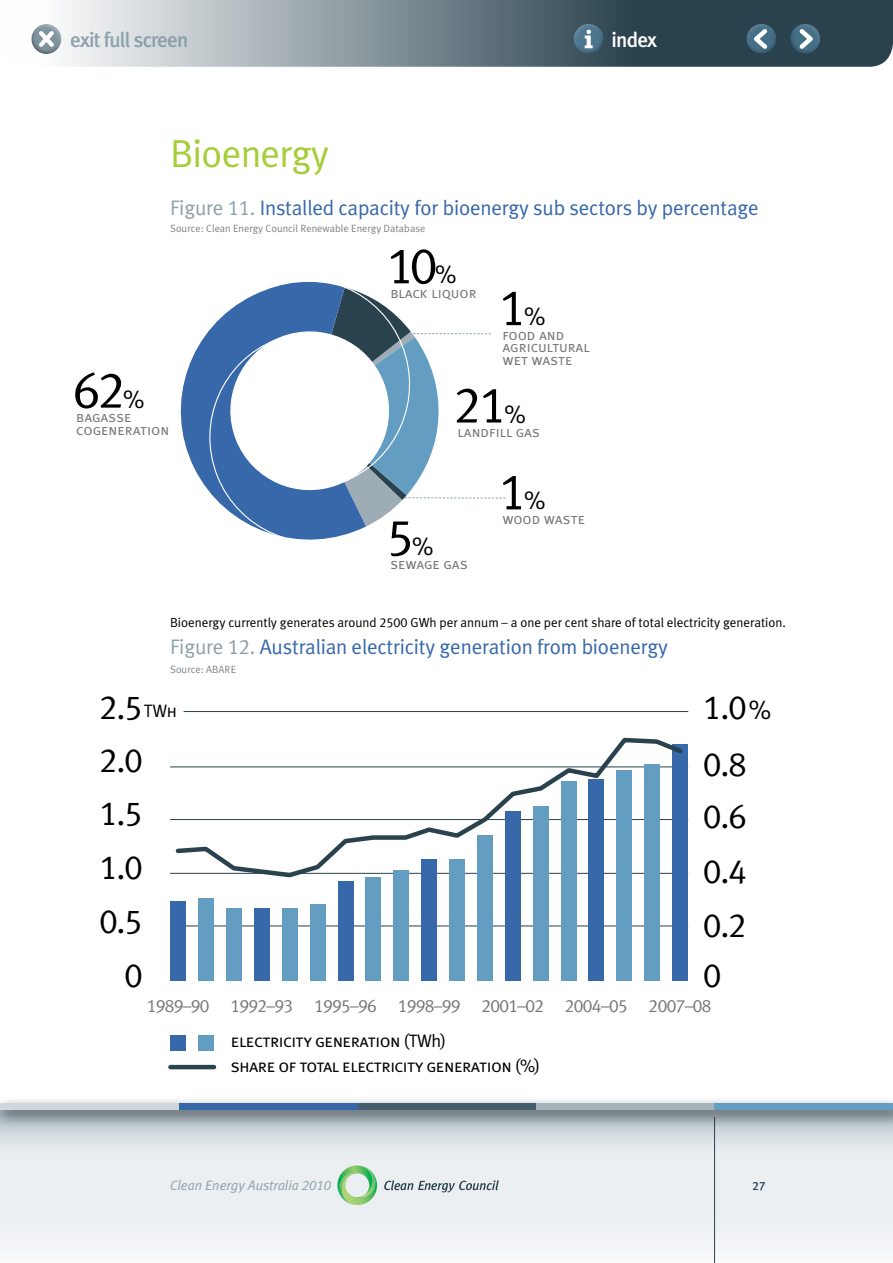
<style>
.page{position:relative;width:893px;height:1263px;background:#fff}
.page>*{position:absolute;margin:0;border:0;box-sizing:border-box;transform-origin:0 0}
.t1{font:51px "Meta Plus Normal Caps";color:#000}
.t2{font:39px "Meta Plus Normal";letter-spacing:-.02em;color:#a6ce39}
.t3{font:34.05px/54px "Meta Plus Normal Caps";color:#000}
.t4{font:21px "Meta Plus Normal";letter-spacing:-.01em;color:#3768a9}
.t5{font:500 21px "Meta Plus";letter-spacing:-.04em;color:#849aa5}
.t6{font:500 21px "Meta Plus";letter-spacing:-.04em;color:#fff}
.t7{font:18px "Meta Plus Normal Caps";letter-spacing:-.03em;color:#000}
.t8{font:18px "Meta Plus Normal Caps";letter-spacing:-.035em;color:#757779}
.t9{font:15.3px/12.8px "Meta Plus Normal Caps";color:#757779}
.t10{font:italic 13.8px "Meta Plus Normal";color:#8ea0aa}
.t11{font:13.2px "Meta Plus Normal";letter-spacing:-.005em;color:#000}
.t12{font:12px "Meta Plus Medium Caps";color:#29424e}
.t13{font:10.5px "Meta Plus Normal";color:#808285}
.s1{color:#8ea0aa}
.s2{font-family:"Meta Plus Normal Caps";color:#8ea0aa}
.s3{font-family:"Meta Plus Normal";font-size:25.5px}
.s4{font-family:"Meta Plus Normal Caps"}
.s5{font-size:26.7px}
.s6{font-family:"Meta Plus Normal"}
</style>
<div class="page">
<svg style="left:0;top:1126px;width:893px;height:137px"></svg>
<hr style="left:714px;top:1117px;width:1px;height:146px;background:#29424e">
<svg style="left:336px;top:1164px;width:163px;height:42px;background:#d1e0d8"></svg>
<div style="left:0;top:1095px;width:893px;height:31px;background:#000;opacity:.6"></div>
<div style="left:357px;top:1103px;width:179px;height:7px;background:#455e6b"></div>
<div style="left:536px;top:1103px;width:178px;height:7px;background:#a7b4bc"></div>
<div style="left:714px;top:1103px;width:179px;height:7px;background:#639dc2"></div>
<div style="left:0;top:1103px;width:179px;height:7px;background:#cfd7dd"></div>
<div style="left:179px;top:1103px;width:178px;height:7px;background:#3768a9"></div>
<svg style="left:180px;top:350px;width:16px;height:121px;fill:#3768a9"></svg>
<svg style="left:196px;top:282px;width:310px;height:258px"></svg>
<hr style="left:184px;top:711px;width:504px;height:1px;background:#29424e">
<hr style="left:170px;top:767px;width:518px;height:1px;background:#29424e">
<hr style="left:170px;top:819px;width:518px;height:1px;background:#29424e">
<hr style="left:170px;top:873px;width:518px;height:1px;background:#29424e">
<hr style="left:170px;top:926px;width:518px;height:1px;background:#29424e">
<div style="left:170px;top:901px;width:16px;height:80px;background:#3768a9"></div>
<div style="left:198px;top:899px;width:16px;height:82px;background:#639dc2"></div>
<div style="left:226px;top:908px;width:16px;height:73px;background:#639dc2"></div>
<div style="left:254px;top:908px;width:16px;height:73px;background:#3768a9"></div>
<div style="left:282px;top:908px;width:16px;height:73px;background:#639dc2"></div>
<div style="left:310px;top:904px;width:15px;height:77px;background:#639dc2"></div>
<div style="left:338px;top:881px;width:15px;height:100px;background:#3768a9"></div>
<div style="left:366px;top:877px;width:15px;height:104px;background:#639dc2"></div>
<div style="left:393px;top:870px;width:16px;height:111px;background:#639dc2"></div>
<div style="left:421px;top:860px;width:16px;height:121px;background:#3768a9"></div>
<div style="left:449px;top:860px;width:16px;height:121px;background:#639dc2"></div>
<div style="left:477px;top:836px;width:16px;height:145px;background:#639dc2"></div>
<div style="left:505px;top:811px;width:16px;height:170px;background:#3768a9"></div>
<div style="left:533px;top:806px;width:15px;height:175px;background:#639dc2"></div>
<div style="left:561px;top:781px;width:15px;height:200px;background:#639dc2"></div>
<div style="left:589px;top:779px;width:15px;height:202px;background:#3768a9"></div>
<div style="left:616px;top:770px;width:16px;height:211px;background:#639dc2"></div>
<div style="left:644px;top:765px;width:16px;height:216px;background:#639dc2"></div>
<div style="left:672px;top:744px;width:16px;height:237px;background:#3768a9"></div>
<svg style="left:173px;top:737px;width:510px;height:143px"></svg>
<hr style="left:170px;top:1065px;width:44px;height:4px;background:#29424e">
<div style="left:170px;top:1035px;width:16px;height:16px;background:#3768a9"></div>
<div style="left:198px;top:1035px;width:16px;height:16px;background:#639dc2"></div>
<svg style="left:64px;top:0;width:829px;height:67px;background:#74848c"></svg>
<div style="left:745px;top:22px;width:32px;height:25px;background:#fff;opacity:.75"></div>
<div style="left:745px;top:26px;width:33px;height:29px;background:#000;opacity:.75"></div>
<svg style="left:749px;top:25px;width:22px;height:28px"></svg>
<div style="left:790px;top:22px;width:32px;height:25px;background:#fff;opacity:.75"></div>
<div style="left:789px;top:26px;width:33px;height:29px;background:#000;opacity:.75"></div>
<svg style="left:795px;top:25px;width:22px;height:28px"></svg>
<div style="left:31px;top:22px;width:32px;height:25px;background:#fff;opacity:.75"></div>
<div style="left:30px;top:26px;width:33px;height:29px;background:#000;opacity:.75"></div>
<svg style="left:35px;top:27px;width:23px;height:24px"></svg>
<div style="left:572px;top:22px;width:32px;height:25px;background:#fff;opacity:.75"></div>
<div style="left:572px;top:26px;width:33px;height:29px;background:#000;opacity:.75"></div>
<svg style="left:585px;top:30px;width:8px;height:18px"></svg>
<p class="t5" style="left:70px;top:28px;width:120px">exit full screen</p>
<p class="t6" style="left:612px;top:28px;width:47px">index</p>
<h2 class="t2" style="left:170px;top:131px;width:160px">Bioenergy</h2>
<p class="t4" style="left:170px;top:196px;width:590px"><span class="s1">Figure</span> <span class="s2">11.</span> Installed capacity for bioenergy sub sectors by percentage</p>
<p class="t13" style="left:170px;top:223px;width:257px">Source: Clean Energy Council Renewable Energy Database</p>
<h1 class="t1" style="left:387px;top:236px;width:71px">10<span class="s3">%</span></h1>
<p class="t9" style="left:390px;top:286px;width:88px">black liquor</p>
<h1 class="t1" style="left:499px;top:278px;width:48px">1<span class="s3">%</span></h1>
<p class="t9" style="left:503px;top:328px;width:89px">food and agricultural wet waste</p>
<h1 class="t1" style="left:73px;top:360px;width:73px">62<span class="s3">%</span></h1>
<p class="t9" style="left:76px;top:410px;width:95px">bagasse cogeneration</p>
<h1 class="t1" style="left:454px;top:375px;width:73px">21<span class="s3">%</span></h1>
<p class="t9" style="left:458px;top:425px;width:84px">landfill gas</p>
<h1 class="t1" style="left:387px;top:507px;width:48px">5<span class="s3">%</span></h1>
<p class="t9" style="left:390px;top:557px;width:79px">sewage gas</p>
<h1 class="t1" style="left:499px;top:462px;width:48px">1<span class="s3">%</span></h1>
<p class="t9" style="left:503px;top:512px;width:84px">wood waste</p>
<p class="t11" style="left:170px;top:615px;width:617px">Bioenergy currently generates around <span class="s4">2500</span> GWh per annum – a one per cent share of total electricity generation.</p>
<p class="t4" style="left:170px;top:634px;width:499px"><span class="s1">Figure</span> <span class="s2">12.</span> Australian electricity generation from bioenergy</p>
<p class="t13" style="left:170px;top:663px;width:68px">Source: ABARE</p>
<p class="t7" style="left:144px;top:701px;width:35px">TWh</p>
<h3 class="t3" style="left:99px;top:680px;width:45px">2.5</h3>
<h3 class="t3" style="left:703px;top:678px;width:69px;line-height:57.3px">1.0<span class="s5">%<br></span>0.8</h3>
<h3 class="t3" style="left:99px;top:733px;width:45px">2.0</h3>
<h3 class="t3" style="left:99px;top:786px;width:45px">1.5</h3>
<h3 class="t3" style="left:99px;top:840px;width:45px">1.0<br>0.5</h3>
<h3 class="t3" style="left:703px;top:789px;width:45px">0.6</h3>
<h3 class="t3" style="left:703px;top:844px;width:45px">0.4</h3>
<h3 class="t3" style="left:703px;top:898px;width:45px">0.2</h3>
<h3 class="t3" style="left:125px;top:948px;width:20px">0</h3>
<h3 class="t3" style="left:703px;top:948px;width:20px">0</h3>
<p class="t8" style="left:147px;top:995px;width:566px">1989–90 1992–93 1995–96 1998–99 2001–02 2004–05 2007–08</p>
<p class="t7" style="left:231px;top:1031px;width:217px">electricity generation (TW<span class="s6">h</span>)</p>
<p class="t7" style="left:231px;top:1055px;width:311px">share of total electricity generation (%)</p>
<p class="t10" style="left:170px;top:1177px;width:163px">Clean Energy Australia <span class="s4">2010</span></p>
<p class="t12" style="left:753px;top:1179px;width:14px">27</p>
</div>
